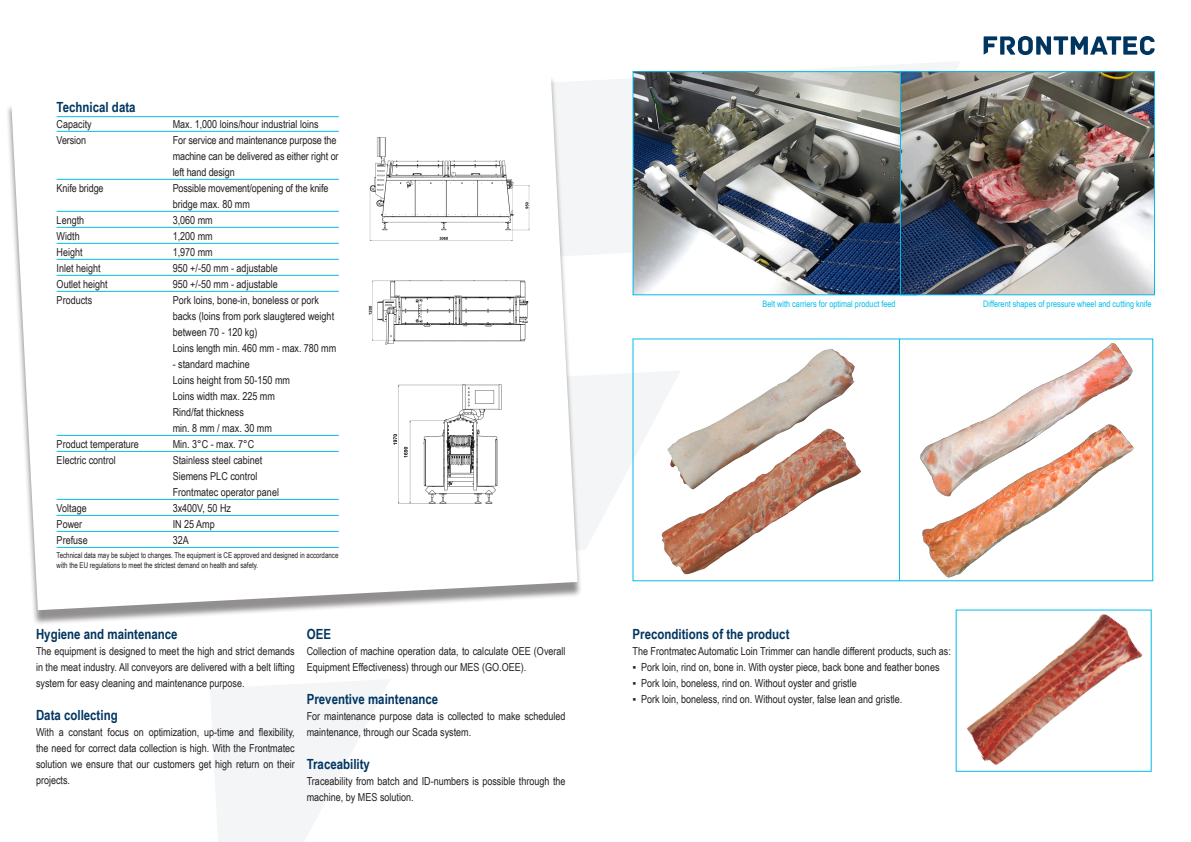
<style>
.page{position:relative;width:1191px;height:842px;background:#fff}
.page>*{position:absolute;margin:0;border:0;box-sizing:border-box;transform-origin:0 0}
.Sub_header{font:700 14px "Arial Narrow";color:#003560}
.Body{font:11px/16px "Arial Narrow";color:#231f20}
.Tech_list{font:11px/16px "Arial Narrow";color:#231f20}
.Sub_header-2{font:11px "Arial Narrow";color:#231f20}
.Tech_list_first_line{font:11px "Arial Narrow";color:#231f20}
.t1{font:8.9px "Arial Narrow";color:#02bce8}
.Disclaimer{font:8px/9.6px "Arial Narrow";color:#231f20;scale:.94 1}
</style>
<div class="page">
<svg style="left:582px;top:61px;width:379px;height:194px;fill:#f3f5f7"></svg>
<svg style="left:582px;top:372px;width:99px;height:197px;fill:#f3f5f7"></svg>
<svg style="left:210px;top:679px;width:180px;height:163px"></svg>
<svg style="left:983px;top:36px;width:171px;height:19px"></svg>
<img style="left:634px;top:73px;width:266px;height:220px">
<div style="left:632px;top:71px;width:285px;height:224px;border:1px solid #02bce8"></div>
<img style="left:902px;top:73px;width:251px;height:220px">
<div style="left:900px;top:71px;width:255px;height:224px;border:1px solid #02bce8"></div>
<div style="left:6px;top:76px;width:576px;height:549px;background:#231f20;opacity:.5"></div>
<svg style="left:11px;top:76px;width:566px;height:534px"></svg>
<img style="left:362px;top:131px;width:175px;height:115px">
<img style="left:368px;top:275px;width:162px;height:74px">
<img style="left:391px;top:378px;width:116px;height:133px">
<img style="left:989px;top:343px;width:144px;height:75px">
<img style="left:905px;top:418px;width:235px;height:163px">
<img style="left:967px;top:614px;width:176px;height:151px">
<img style="left:667px;top:349px;width:194px;height:140px">
<img style="left:633px;top:422px;width:193px;height:143px">
<hr style="left:57px;top:116px;width:282px;height:1px;background:#02bce8">
<hr style="left:57px;top:131px;width:282px;height:1px;background:#02bce8">
<hr style="left:57px;top:179px;width:282px;height:1px;background:#02bce8">
<hr style="left:57px;top:211px;width:282px;height:1px;background:#02bce8">
<hr style="left:57px;top:227px;width:282px;height:1px;background:#02bce8">
<hr style="left:57px;top:243px;width:282px;height:1px;background:#02bce8">
<hr style="left:57px;top:259px;width:282px;height:1px;background:#02bce8">
<hr style="left:57px;top:275px;width:282px;height:1px;background:#02bce8">
<hr style="left:57px;top:291px;width:282px;height:1px;background:#02bce8">
<hr style="left:57px;top:435px;width:282px;height:1px;background:#02bce8">
<hr style="left:57px;top:451px;width:282px;height:1px;background:#02bce8">
<hr style="left:57px;top:499px;width:282px;height:1px;background:#02bce8">
<hr style="left:57px;top:515px;width:282px;height:1px;background:#02bce8">
<hr style="left:57px;top:531px;width:282px;height:1px;background:#02bce8">
<hr style="left:57px;top:547px;width:282px;height:1px;background:#02bce8">
<p class="Sub_header" style="left:57px;top:97px;width:80px">Technical data</p>
<p class="Tech_list_first_line" style="left:57px;top:116px;width:37px">Capacity</p>
<p class="Tech_list_first_line" style="left:173px;top:116px;width:147px">Max. 1,000 loins/hour industrial loins</p>
<p class="Tech_list" style="left:57px;top:132px;width:31px">Version</p>
<p class="Tech_list" style="left:173px;top:132px;width:167px">For service and maintenance purpose the machine can be delivered as either right or left hand design</p>
<p class="Tech_list" style="left:57px;top:180px;width:48px">Knife bridge</p>
<p class="Tech_list" style="left:173px;top:180px;width:157px">Possible movement/opening of the knife bridge max. 80 mm</p>
<p class="Tech_list" style="left:57px;top:212px;width:29px">Length</p>
<p class="Tech_list" style="left:173px;top:212px;width:42px">3,060 mm</p>
<p class="Tech_list" style="left:57px;top:228px;width:25px">Width</p>
<p class="Tech_list" style="left:173px;top:228px;width:42px">1,200 mm</p>
<p class="Tech_list" style="left:57px;top:244px;width:28px">Height</p>
<p class="Tech_list" style="left:173px;top:244px;width:42px">1,970 mm</p>
<p class="Tech_list" style="left:57px;top:260px;width:46px">Inlet height</p>
<p class="Tech_list" style="left:173px;top:260px;width:107px">950 +/-50 mm - adjustable</p>
<p class="Tech_list" style="left:57px;top:276px;width:53px">Outlet height</p>
<p class="Tech_list" style="left:173px;top:276px;width:107px">950 +/-50 mm - adjustable</p>
<p class="Tech_list" style="left:57px;top:292px;width:37px">Products</p>
<p class="Tech_list" style="left:173px;top:292px;width:165px">Pork loins, bone-in, boneless or pork backs (loins from pork slaugtered weight between 70 - 120 kg)<br>Loins length min. 460 mm - max. 780 mm</p>
<p class="Tech_list" style="left:173px;top:356px;width:119px">- standard machine<br>Loins height from 50-150 mm<br>Loins width max. 225 mm<br>Rind/fat thickness<br>min. 8 mm / max. 30 mm</p>
<p class="Tech_list" style="left:57px;top:436px;width:84px">Product temperature</p>
<p class="Tech_list" style="left:173px;top:436px;width:83px">Min. 3°C - max. 7°C</p>
<p class="Tech_list" style="left:57px;top:452px;width:61px">Electric control</p>
<p class="Tech_list" style="left:173px;top:452px;width:108px">Stainless steel cabinet<br>Siemens PLC control<br>Frontmatec operator panel</p>
<p class="Tech_list" style="left:57px;top:500px;width:32px">Voltage</p>
<p class="Tech_list" style="left:173px;top:500px;width:60px">3x400V, 50 Hz</p>
<p class="Tech_list" style="left:57px;top:516px;width:27px">Power</p>
<p class="Tech_list" style="left:173px;top:516px;width:44px">IN 25 Amp</p>
<p class="Tech_list" style="left:57px;top:532px;width:33px">Prefuse</p>
<p class="Tech_list" style="left:173px;top:532px;width:18px">32A</p>
<p class="Disclaimer" style="left:57px;top:550px;width:301px">Technical data may be subject to changes. The equipment is CE approved and designed in accordance with the EU regulations to meet the strictest demand on health and safety.</p>
<p class="Sub_header" style="left:36px;top:623px;width:143px">Hygiene and maintenance</p>
<p class="Body" style="left:36px;top:643px;width:260px;text-align:justify">The equipment is designed to meet the high and strict demands in the meat industry. All conveyors are delivered with a belt lifting system for easy cleaning and maintenance purpose.</p>
<p class="Sub_header" style="left:36px;top:704px;width:83px">Data collecting</p>
<p class="Body" style="left:36px;top:723px;width:260px;text-align:justify">With a constant focus on optimization, up-time and flexibility, the need for correct data collection is high. With the Frontmatec solution we ensure that our customers get high return on their projects.</p>
<p class="Sub_header" style="left:307px;top:623px;width:26px">OEE</p>
<p class="Body" style="left:307px;top:643px;width:260px">Collection of machine operation data, to calculate OEE (Overall<br>Equipment Effectiveness) through our MES (GO.OEE).</p>
<p class="Sub_header" style="left:307px;top:688px;width:133px">Preventive maintenance</p>
<p class="Body" style="left:307px;top:707px;width:260px">For maintenance purpose data is collected to make scheduled maintenance, through our Scada system.</p>
<p class="Sub_header" style="left:307px;top:754px;width:65px">Traceability</p>
<p class="Body" style="left:307px;top:773px;width:260px">Traceability from batch and ID-numbers is possible through the machine, by MES solution.</p>
<p class="t1" style="left:762px;top:297px;width:135px">Belt with carriers for optimal product feed</p>
<p class="t1" style="left:983px;top:297px;width:170px">Different shapes of pressure wheel and cutting knife</p>
<p class="Sub_header" style="left:632px;top:623px;width:158px">Preconditions of the product</p>
<p class="Sub_header-2" style="left:632px;top:643px;width:320px">The Frontmatec Automatic Loin Trimmer can handle different products, such as:</p>
<p class="Body" style="left:632px;top:659px;width:308px">▪ Pork loin, rind on, bone in. With oyster piece, back bone and feather bones</p>
<p class="Body" style="left:632px;top:675px;width:226px">▪ Pork loin, boneless, rind on. Without oyster and gristle</p>
<p class="Body" style="left:632px;top:691px;width:271px">▪ Pork loin, boneless, rind on. Without oyster, false lean and gristle.</p>
</div>
